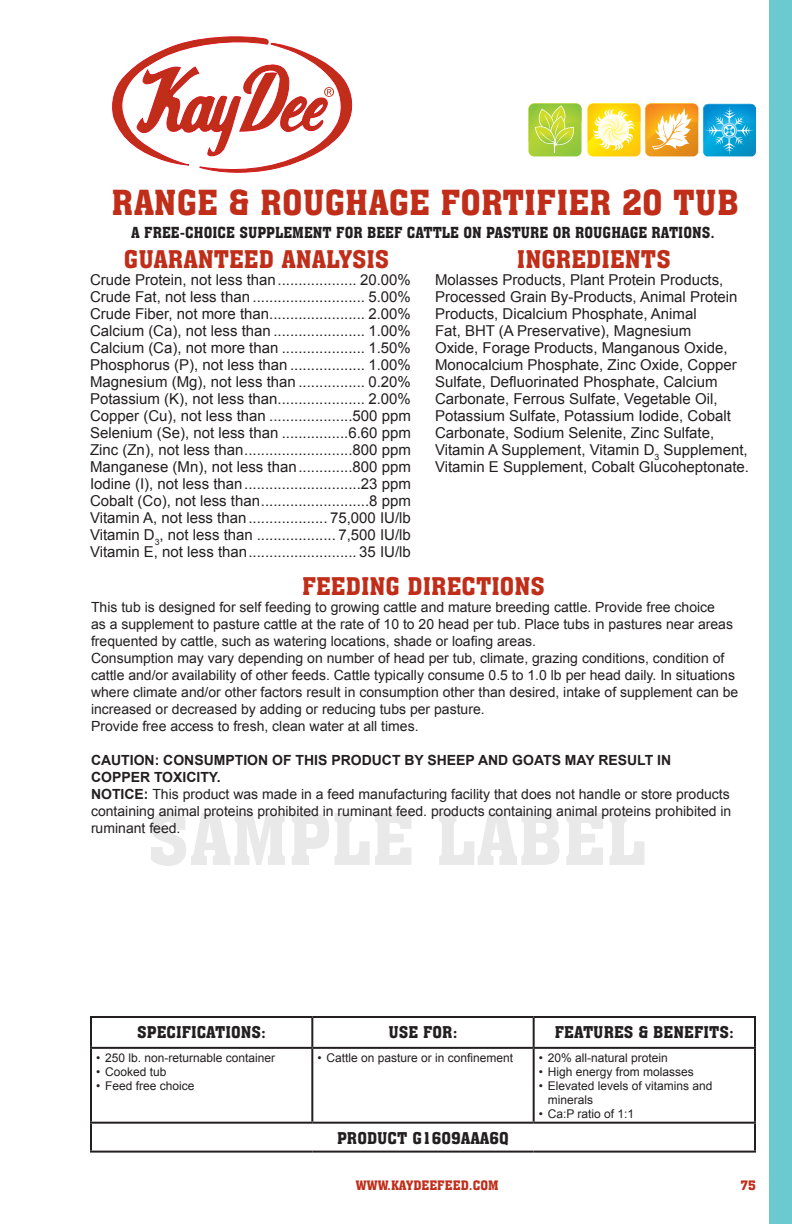
<style>
.page{position:relative;width:792px;height:1224px;background:#fff}
.page>*{position:absolute;margin:0;border:0;box-sizing:border-box;transform-origin:0 0}
.t1{font:70px "Aachen BT";color:#231f20}
.t2{font:34px "Aachen BT";color:#c02d19}
.t3{font:24px "Aachen BT";color:#c02d19}
.t4{font:16px "Aachen BT";color:#231f20}
.t5{font:15px/17px "Arial";color:#231f20}
.t6{font:15px "Aachen BT";color:#231f20;scale:.96 1}
.t7{font:14px/17px "Arial";color:#231f20}
.t8{font:700 14px/17px "Arial";color:#231f20}
.t9{font:12.8px "Aachen BT";color:#c02d19}
.t10{font:12px/14px "Arial";color:#231f20}
.s1{font-weight:700}
</style>
<div class="page">
<div style="left:770px;top:0;width:22px;height:1224px;background:#6acacf"></div>
<svg style="left:112px;top:37px;width:241px;height:136px"></svg>
<hr style="left:90px;top:1016px;width:222px;height:2px;background:#231f20">
<hr style="left:90px;top:1018px;width:2px;height:29px;background:#231f20">
<hr style="left:312px;top:1016px;width:222px;height:2px;background:#231f20">
<hr style="left:311px;top:1018px;width:2px;height:29px;background:#231f20">
<hr style="left:534px;top:1016px;width:222px;height:2px;background:#231f20">
<hr style="left:533px;top:1018px;width:2px;height:29px;background:#231f20">
<hr style="left:754px;top:1018px;width:2px;height:29px;background:#231f20">
<hr style="left:90px;top:1047px;width:222px;height:2px;background:#231f20">
<hr style="left:90px;top:1049px;width:2px;height:73px;background:#231f20">
<hr style="left:312px;top:1047px;width:222px;height:2px;background:#231f20">
<hr style="left:311px;top:1049px;width:2px;height:73px;background:#231f20">
<hr style="left:534px;top:1047px;width:222px;height:2px;background:#231f20">
<hr style="left:533px;top:1049px;width:2px;height:73px;background:#231f20">
<hr style="left:754px;top:1049px;width:2px;height:73px;background:#231f20">
<hr style="left:90px;top:1122px;width:222px;height:2px;background:#231f20">
<hr style="left:90px;top:1124px;width:2px;height:27px;background:#231f20">
<hr style="left:312px;top:1122px;width:222px;height:2px;background:#231f20">
<hr style="left:534px;top:1122px;width:222px;height:2px;background:#231f20">
<hr style="left:754px;top:1124px;width:2px;height:27px;background:#231f20">
<hr style="left:90px;top:1151px;width:222px;height:2px;background:#231f20">
<hr style="left:312px;top:1151px;width:222px;height:2px;background:#231f20">
<hr style="left:534px;top:1151px;width:222px;height:2px;background:#231f20">
<svg style="left:529px;top:104px;width:53px;height:52px;background:#b0d347"></svg>
<svg style="left:588px;top:104px;width:168px;height:52px"></svg>
<p class="t2" style="left:112px;top:181px;width:629px">RANGE &amp; ROUGHAGE FORTIFIER 20 TUB</p>
<p class="t6" style="left:131px;top:223px;width:609px">A FREE-CHOICE SUPPLEMENT FOR BEEF CATTLE ON PASTURE OR ROUGHAGE RATIONS.</p>
<p class="t3" style="left:124px;top:244px;width:267px">GUARANTEED ANALYSIS</p>
<p class="t5" style="left:90px;top:271px;width:322px">Crude Protein, not less than................... 20.00%</p>
<p class="t5" style="left:90px;top:288px;width:322px">Crude Fat, not less than ........................... 5.00%</p>
<p class="t5" style="left:90px;top:305px;width:322px">Crude Fiber, not more than....................... 2.00%</p>
<p class="t5" style="left:90px;top:322px;width:322px">Calcium (Ca), not less than ...................... 1.00%</p>
<p class="t5" style="left:90px;top:339px;width:322px">Calcium (Ca), not more than .................... 1.50%</p>
<p class="t5" style="left:90px;top:356px;width:322px">Phosphorus (P), not less than .................. 1.00%</p>
<p class="t5" style="left:90px;top:373px;width:322px">Magnesium (Mg), not less than ................ 0.20%</p>
<p class="t5" style="left:90px;top:390px;width:322px">Potassium (K), not less than..................... 2.00%</p>
<p class="t5" style="left:90px;top:407px;width:322px">Copper (Cu), not less than ....................500 ppm</p>
<p class="t5" style="left:90px;top:424px;width:322px">Selenium (Se), not less than ................6.60 ppm<br>Zinc (Zn), not less than..........................800 ppm</p>
<p class="t5" style="left:90px;top:458px;width:322px">Manganese (Mn), not less than.............800 ppm</p>
<p class="t5" style="left:90px;top:475px;width:322px">Iodine (I), not less than............................23 ppm<br>Cobalt (Co), not less than..........................8 ppm</p>
<p class="t5" style="left:90px;top:509px;width:322px">Vitamin A, not less than................... 75,000 IU/lb</p>
<p class="t5" style="left:90px;top:526px;width:322px">Vitamin D<sub>3</sub>, not less than ................... 7,500 IU/lb</p>
<p class="t5" style="left:90px;top:543px;width:322px">Vitamin E, not less than.......................... 35 IU/lb</p>
<p class="t3" style="left:517px;top:244px;width:155px">INGREDIENTS</p>
<p class="t5" style="left:435px;top:271px;width:316px">Molasses Products, Plant Protein Products, Processed Grain By-Products, Animal Protein Products, Dicalcium Phosphate, Animal<br>Fat, BHT (A Preservative), Magnesium<br>Oxide, Forage Products, Manganous Oxide, Monocalcium Phosphate, Zinc Oxide, Copper Sulfate, Defluorinated Phosphate, Calcium Carbonate, Ferrous Sulfate, Vegetable Oil, Potassium Sulfate, Potassium Iodide, Cobalt Carbonate, Sodium Selenite, Zinc Sulfate, Vitamin A Supplement, Vitamin D<sub>3</sub> Supplement, Vitamin E Supplement, Cobalt Glucoheptonate.</p>
<p class="t3" style="left:302px;top:571px;width:244px">FEEDING DIRECTIONS</p>
<p class="t7" style="left:91px;top:599px;width:644px">This tub is designed for self feeding to growing cattle and mature breeding cattle. Provide free choice as a supplement to pasture cattle at the rate of 10 to 20 head per tub. Place tubs in pastures near areas frequented by cattle, such as watering locations, shade or loafing areas.</p>
<p class="t7" style="left:91px;top:650px;width:649px">Consumption may vary depending on number of head per tub, climate, grazing conditions, condition of cattle and/or availability of other feeds. Cattle typically consume 0.5 to 1.0 lb per head daily. In situations where climate and/or other factors result in consumption other than desired, intake of supplement can be increased or decreased by adding or reducing tubs per pasture.</p>
<p class="t7" style="left:91px;top:718px;width:329px">Provide free access to fresh, clean water at all times.</p>
<p class="t8" style="left:91px;top:752px;width:582px">CAUTION: CONSUMPTION OF THIS PRODUCT BY SHEEP AND GOATS MAY RESULT IN<br>COPPER TOXICITY.</p>
<p class="t7" style="left:91px;top:786px;width:642px;text-align:justify"><span class="s1">NOTICE:</span> This product was made in a feed manufacturing facility that does not handle or store products containing animal proteins prohibited in ruminant feed. products containing animal proteins prohibited in ruminant feed.</p>
<h1 class="t1" style="left:147px;top:795px;width:500px">SAMPLE LABEL</h1>
<p class="t4" style="left:137px;top:1022px;width:130px">SPECIFICATIONS:</p>
<p class="t4" style="left:388px;top:1022px;width:71px">USE FOR:</p>
<p class="t4" style="left:555px;top:1022px;width:181px">FEATURES &amp; BENEFITS:</p>
<p class="t10" style="left:96px;top:1051px;width:181px">• 250 lb. non-returnable container</p>
<p class="t10" style="left:96px;top:1065px;width:72px">• Cooked tub</p>
<p class="t10" style="left:96px;top:1079px;width:100px">• Feed free choice</p>
<p class="t10" style="left:317px;top:1051px;width:197px">• Cattle on pasture or in confinement</p>
<p class="t10" style="left:539px;top:1051px;width:131px">• 20% all-natural protein</p>
<p class="t10" style="left:539px;top:1065px;width:157px">• High energy from molasses</p>
<p class="t10" style="left:548px;top:1079px;width:166px;text-indent:-9px">• Elevated levels of vitamins and minerals</p>
<p class="t10" style="left:539px;top:1107px;width:97px">• Ca:P ratio of 1:1</p>
<p class="t4" style="left:337px;top:1128px;width:173px">PRODUCT G1609AAA6Q</p>
<p class="t9" style="left:356px;top:1178px;width:144px">WWW.KAYDEEFEED.COM</p>
<p class="t9" style="left:740px;top:1178px;width:17px">75</p>
</div>
